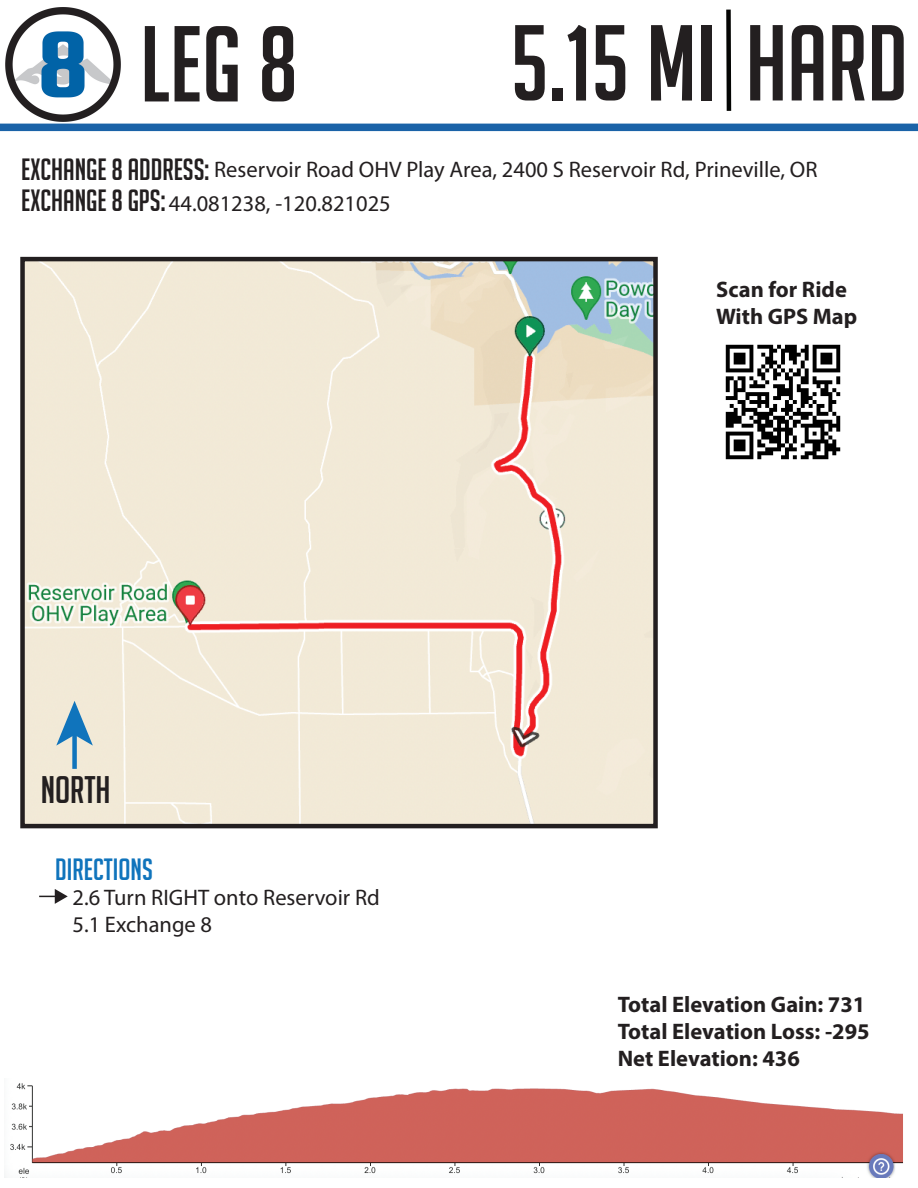
<style>
.page{position:relative;width:918px;height:1188px;background:#fff}
.page>*{position:absolute;margin:0;border:0;box-sizing:border-box;transform-origin:0 0}
.t1{font:105px "Big Noodle Titling";color:#231f20}
.t2{font:37.5px "Big Noodle Titling";color:#231f20}
.t3{font:30px/32px "Big Noodle Titling";color:#231f20}
.t4{font:30px "Big Noodle Titling";color:#1074bc}
.t5{font:22.5px/33.6px "Myriad Pro";color:#231f20}
.t6{font:700 22.5px/27px "Myriad Pro";color:#231f20}
</style>
<div class="page">
<img style="left:25px;top:262px;width:628px;height:561px">
<div style="left:0;top:124px;width:918px;height:7px;background:#1a63a8"></div>
<svg style="left:726px;top:9px;width:6px;height:102px"></svg>
<div style="left:20px;top:257px;width:638px;height:571px;border:4px solid #231f20"></div>
<div style="left:72px;top:733px;width:5px;height:36px;background:#1074bc"></div>
<svg style="left:56px;top:701px;width:37px;height:45px;background:#96b9cb"></svg>
<img style="left:5px;top:7px;width:116px;height:115px">
<svg style="left:39px;top:889px;width:29px;height:15px"></svg>
<img style="left:4px;top:1083px;width:899px;height:95px">
<img style="left:725px;top:344px;width:116px;height:116px">
<h1 class="t1" style="left:140px;top:8px;width:160px">LEG 8</h1>
<h1 class="t1" style="left:511px;top:7px;width:399px">5.15 MI HARD</h1>
<h3 class="t3" style="left:21px;top:153px;width:190px">EXCHANGE 8 ADDRESS:<br>EXCHANGE 8 GPS:</h3>
<p class="t5" style="left:169px;top:152px;width:650px;text-indent:45px">Reservoir Road OHV Play Area, 2400 S Reservoir Rd, Prineville, OR<br>44.081238, -120.821025</p>
<h2 class="t2" style="left:41px;top:770px;width:71px">NORTH</h2>
<h3 class="t4" style="left:55px;top:854px;width:99px">DIRECTIONS</h3>
<p class="t5" style="left:72px;top:884px;width:309px;line-height:27px">2.6 Turn RIGHT onto Reservoir Rd<br>5.1 Exchange 8</p>
<p class="t6" style="left:716px;top:275px;width:143px">Scan for Ride<br>With GPS Map</p>
<p class="t6" style="left:618px;top:990px;width:253px">Total Elevation Gain: 731<br>Total Elevation Loss: -295<br>Net Elevation: 436</p>
</div>
